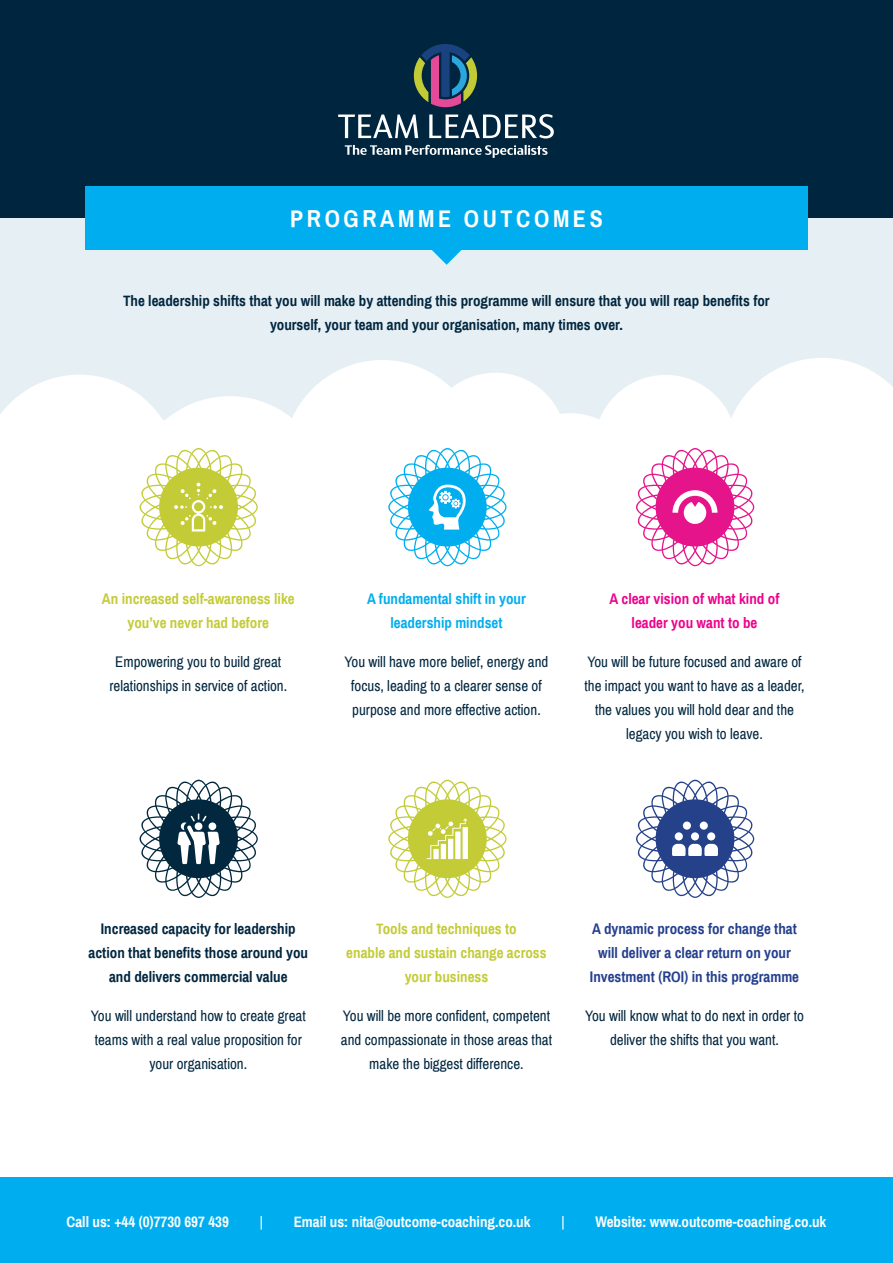
<style>
.page{position:relative;width:893px;height:1263px;background:#fff}
.page>*{position:absolute;margin:0;border:0;box-sizing:border-box;transform-origin:0 0}
.t1{font:700 24px "Archivo Narrow";letter-spacing:.15em;color:#fff}
.t2{font:15px/24px "Archivo Narrow";color:#00263f;text-align:center}
.t3{font:700 15px/24px "Archivo Narrow";color:#00263f;text-align:center}
.t4{font:700 15px/24px "Archivo Narrow";color:#c3cb37;text-align:center}
.t5{font:700 15px "Archivo Narrow";color:#fff}
.t6{font:700 15px/24px "Archivo Narrow";color:#253f8e;text-align:center}
.t7{font:700 15px "Archivo Narrow";color:#ed028c}
.t8{font:700 15px "Archivo Narrow";color:#00aeef}
.t9{font:15px "Archivo Narrow";color:#fff}
</style>
<div class="page">
<div style="left:0;top:0;width:893px;height:420px;background:#e6eff4"></div>
<div style="left:131px;top:396px;width:198px;height:198px;background:#fff;border-radius:50%"></div>
<div style="left:283px;top:360px;width:199px;height:198px;background:#fff;border-radius:50%"></div>
<div style="left:424px;top:373px;width:143px;height:142px;background:#fff;border-radius:50%"></div>
<div style="left:499px;top:413px;width:142px;height:143px;background:#fff;border-radius:50%"></div>
<div style="left:594px;top:375px;width:143px;height:142px;background:#fff;border-radius:50%"></div>
<div style="left:0;top:0;width:893px;height:218px;background:#00263f"></div>
<svg style="left:345px;top:145px;width:203px;height:13px"></svg>
<svg style="left:414px;top:44px;width:63px;height:63px"></svg>
<svg style="left:338px;top:114px;width:216px;height:24px"></svg>
<div style="left:85px;top:186px;width:723px;height:64px;background:#00aeef"></div>
<svg style="left:432px;top:250px;width:30px;height:15px"></svg>
<svg style="left:0;top:375px;width:258px;height:192px"></svg>
<svg style="left:388px;top:448px;width:119px;height:118px"></svg>
<svg style="left:636px;top:358px;width:257px;height:208px"></svg>
<svg style="left:140px;top:780px;width:118px;height:118px"></svg>
<svg style="left:388px;top:780px;width:119px;height:118px"></svg>
<svg style="left:636px;top:780px;width:118px;height:118px"></svg>
<div style="left:0;top:1178px;width:893px;height:85px;background:#00aeef"></div>
<p class="t1" style="left:290px;top:204px;width:314px">PROGRAMME OUTCOMES</p>
<p class="t3" style="left:123px;top:289px;width:648px">The leadership shifts that you will make by attending this programme will ensure that you will reap benefits for</p>
<p class="t3" style="left:270px;top:313px;width:354px">yourself, your team and your organisation, many times over.</p>
<p class="t4" style="left:102px;top:586px;width:194px">An increased self-awareness like you’ve never had before</p>
<p class="t2" style="left:109px;top:650px;width:179px">Empowering you to build great relationships in service of action.</p>
<p class="t8" style="left:367px;top:589px;width:160px">A fundamental shift in your</p>
<p class="t8" style="left:390px;top:613px;width:114px">leadership mindset</p>
<p class="t2" style="left:344px;top:650px;width:205px">You will have more belief, energy and focus, leading to a clearer sense of purpose and more effective action.</p>
<p class="t7" style="left:610px;top:589px;width:171px">A clear vision of what kind of</p>
<p class="t7" style="left:632px;top:613px;width:127px">leader you want to be</p>
<p class="t2" style="left:584px;top:650px;width:222px">You will be future focused and aware of the impact you want to have as a leader, the values you will hold dear and the legacy you wish to leave.</p>
<p class="t3" style="left:89px;top:917px;width:221px">Increased capacity for leadership action that benefits those around you and delivers commercial value</p>
<p class="t2" style="left:91px;top:1004px;width:216px">You will understand how to create great teams with a real value proposition for your organisation.</p>
<p class="t4" style="left:376px;top:917px;width:142px">Tools and techniques to</p>
<p class="t4" style="left:346px;top:941px;width:202px">enable and sustain change across your business</p>
<p class="t2" style="left:341px;top:1004px;width:213px">You will be more confident, competent and compassionate in those areas that make the biggest difference.</p>
<p class="t6" style="left:590px;top:917px;width:211px">A dynamic process for change that will deliver a clear return on your<br>Investment (ROI) in this programme</p>
<p class="t2" style="left:585px;top:1004px;width:221px">You will know what to do next in order to deliver the shifts that you want.</p>
<p class="t5" style="left:67px;top:1213px;width:164px">Call us: +44 (0)7730 697 439</p>
<p class="t9" style="left:260px;top:1213px;width:5px">|</p>
<p class="t5" style="left:294px;top:1213px;width:238px">Email us: nita@outcome-coaching.co.uk</p>
<p class="t9" style="left:561px;top:1213px;width:5px">|</p>
<p class="t5" style="left:595px;top:1213px;width:233px">Website: www.outcome-coaching.co.uk</p>
</div>
